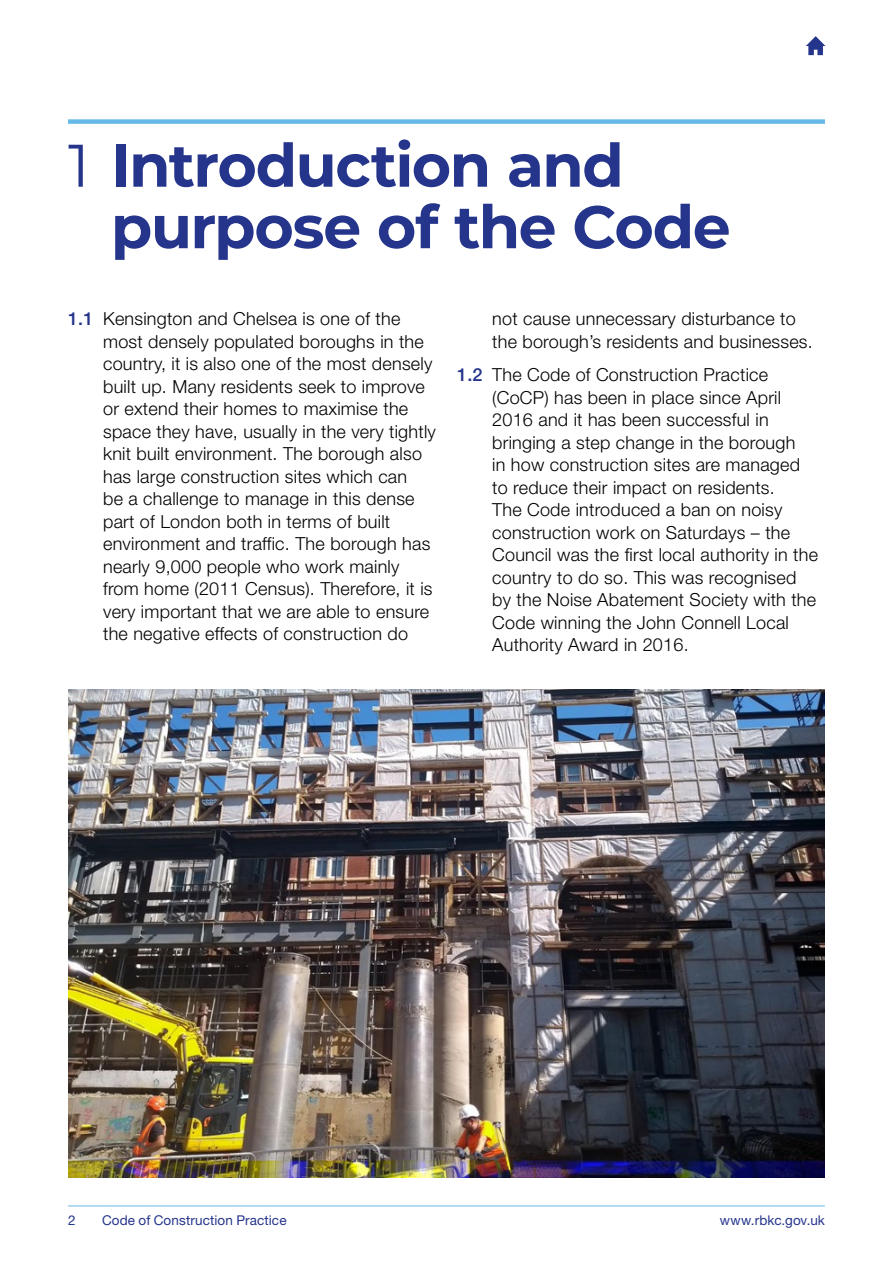
<style>
.page{position:relative;width:893px;height:1263px;background:#fff}
.page>*{position:absolute;margin:0;border:0;box-sizing:border-box;transform-origin:0 0}
.t1{font:700 60px/61.5px "Montserrat";letter-spacing:-.025em;color:#26358c}
.t2{font:300 18px/22.5px "Helvetica Neue LT Std";letter-spacing:.015em;color:#000}
.t3{font:13.5px "Helvetica Neue LT Std";letter-spacing:.01em;color:#26358c}
.s1{font-weight:400}
.s2{font-weight:500;color:#26358c}
</style>
<div class="page">
<hr style="left:68px;top:1205px;width:757px;height:1px;background:#67b9e8">
<div style="left:68px;top:119px;width:757px;height:5px;background:#67b9e8"></div>
<img style="left:68px;top:690px;width:757px;height:488px">
<svg style="left:806px;top:36px;width:19px;height:19px"></svg>
<h1 class="t1" style="left:111px;top:132px;width:621px;text-indent:-43px"><span class="s1">1</span> Introduction and purpose of the Code</h1>
<p class="t2" style="left:103px;top:307px;width:334px;text-indent:-35px"><span class="s2">1.1</span> Kensington and Chelsea is one of the most densely populated boroughs in the country, it is also one of the most densely built up. Many residents seek to improve or extend their homes to maximise the space they have, usually in the very tightly knit built environment. The borough also has large construction sites which can<br>be a challenge to manage in this dense part of London both in terms of built environment and traffic. The borough has nearly 9,000 people who work mainly from home (2011 Census). Therefore, it is very important that we are able to ensure the negative effects of construction do</p>
<p class="t2" style="left:492px;top:307px;width:322px">not cause unnecessary disturbance to the borough’s residents and businesses.</p>
<p class="t2" style="left:492px;top:363px;width:327px;text-indent:-35px"><span class="s2">1.2</span> The Code of Construction Practice (CoCP) has been in place since April 2016 and it has been successful in bringing a step change in the borough<br>in how construction sites are managed to reduce their impact on residents.<br>The Code introduced a ban on noisy construction work on Saturdays – the Council was the first local authority in the country to do so. This was recognised by the Noise Abatement Society with the Code winning the John Connell Local Authority Award in 2016.</p>
<p class="t3" style="left:68px;top:1212px;width:9px">2</p>
<p class="t3" style="left:102px;top:1212px;width:186px">Code of Construction Practice</p>
<p class="t3" style="left:720px;top:1212px;width:106px">www.rbkc.gov.uk</p>
</div>
